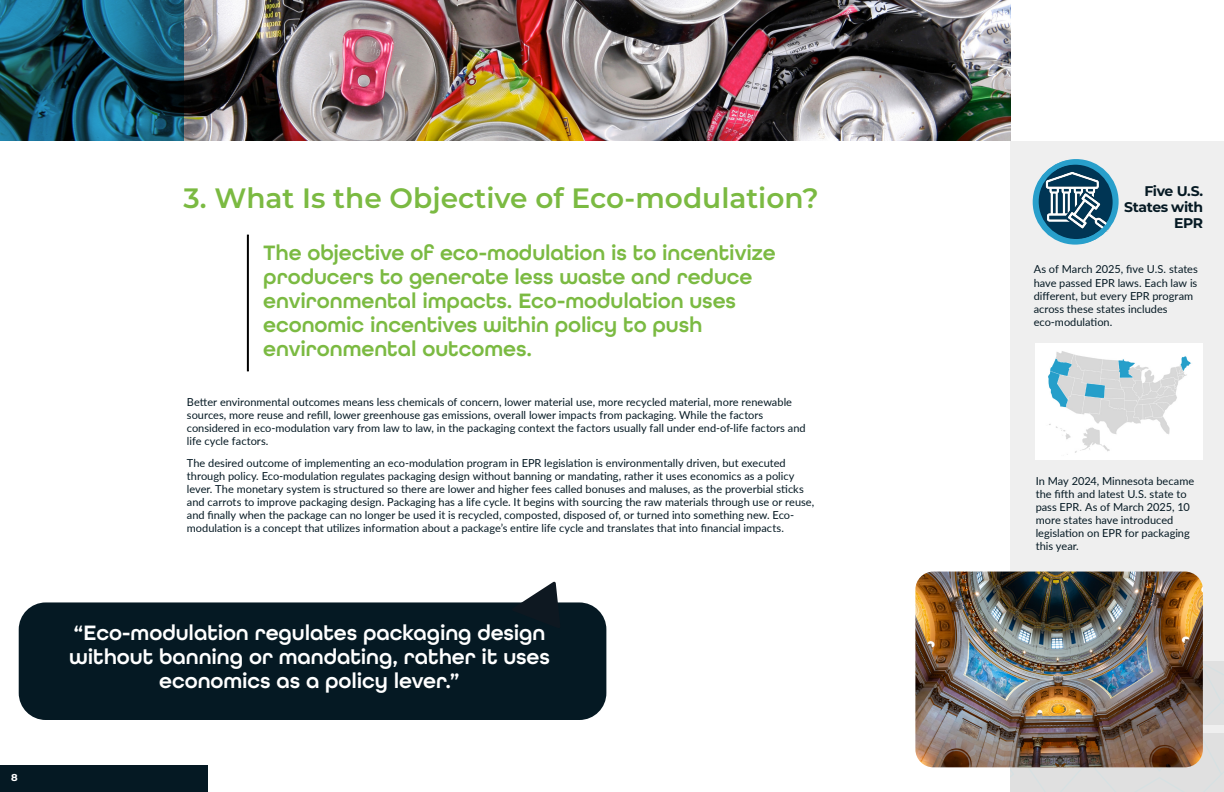
<style>
.page{position:relative;width:1224px;height:792px;background:#fff}
.page>*{position:absolute;margin:0;border:0;box-sizing:border-box;transform-origin:0 0}
.t1{font:600 28px "Montserrat";color:#7bba42}
.t2{font:600 22px/24px "All Round Gothic";letter-spacing:-.005em;color:#7bba42}
.t3{font:600 22px/24px "All Round Gothic";letter-spacing:-.005em;color:#fff;text-align:center}
.t4{font:700 14px/16px "Montserrat";letter-spacing:-.025em;color:#051923;text-align:right}
.t5{font:11px/13px "Lato";color:#051923}
.t6{font:700 10px "Montserrat";color:#fff}
</style>
<div class="page">
<img style="left:184px;top:0;width:827px;height:141px">
<svg style="left:0;top:0;width:184px;height:141px;background:#144f65"></svg>
<div style="left:19px;top:602px;width:587px;height:118px;background:#051923;border-radius:27px"></div>
<div style="left:247px;top:235px;width:2px;height:136px;border:1px solid #000"></div>
<svg style="left:512px;top:581px;width:48px;height:22px"></svg>
<div style="left:0;top:765px;width:208px;height:27px;background:#051923"></div>
<div style="left:1011px;top:141px;width:213px;height:651px;background:#efefef"></div>
<svg style="left:930px;top:734px;width:294px;height:58px"></svg>
<svg style="left:1203px;top:662px;width:21px;height:62px"></svg>
<img style="left:915px;top:572px;width:288px;height:195px">
<img style="left:1036px;top:343px;width:167px;height:117px">
<svg style="left:1035px;top:162px;width:80px;height:80px"></svg>
<div style="left:1033px;top:160px;width:85px;height:85px;border:5px solid #289fcb;border-radius:50%"></div>
<img style="left:1045px;top:172px;width:66px;height:60px">
<div style="left:1034px;top:159px;width:85px;height:85px;border:5px solid #289fcb;border-radius:50%"></div>
<p class="t6" style="left:11px;top:770px;width:8px">8</p>
<h1 class="t1" style="left:184px;top:178px;width:637px">3. What Is the Objective of Eco-modulation?</h1>
<h2 class="t2" style="left:263px;top:241px;width:514px">The objective of eco-modulation is to incentivize producers to generate less waste and reduce environmental impacts. Eco-modulation uses economic incentives within policy to push environmental outcomes.</h2>
<p class="t5" style="left:187px;top:395px;width:620px">Better environmental outcomes means less chemicals of concern, lower material use, more recycled material, more renewable sources, more reuse and refill, lower greenhouse gas emissions, overall lower impacts from packaging. While the factors considered in eco-modulation vary from law to law, in the packaging context the factors usually fall under end-of-life factors and life cycle factors.</p>
<p class="t5" style="left:187px;top:456px;width:629px">The desired outcome of implementing an eco-modulation program in EPR legislation is environmentally driven, but executed through policy. Eco-modulation regulates packaging design without banning or mandating, rather it uses economics as a policy lever. The monetary system is structured so there are lower and higher fees called bonuses and maluses, as the proverbial sticks and carrots to improve packaging design. Packaging has a life cycle. It begins with sourcing the raw materials through use or reuse, and finally when the package can no longer be used it is recycled, composted, disposed of, or turned into something new. Eco&shy;modulation is a concept that utilizes information about a package’s entire life cycle and translates that into financial impacts.</p>
<h2 class="t3" style="left:69px;top:620px;width:482px">“Eco-modulation regulates packaging design without banning or mandating, rather it uses economics as a policy lever.”</h2>
<p class="t4" style="left:1124px;top:182px;width:81px">Five U.S.<br>States with<br>EPR</p>
<p class="t5" style="left:1034px;top:263px;width:166px">As of March 2025, five U.S. states have passed EPR laws. Each law is different, but every EPR program across these states includes eco-modulation.</p>
<p class="t5" style="left:1036px;top:474px;width:160px">In May 2024, Minnesota became the fifth and latest U.S. state to pass EPR. As of March 2025, 10 more states have introduced legislation on EPR for packaging this year.</p>
</div>
